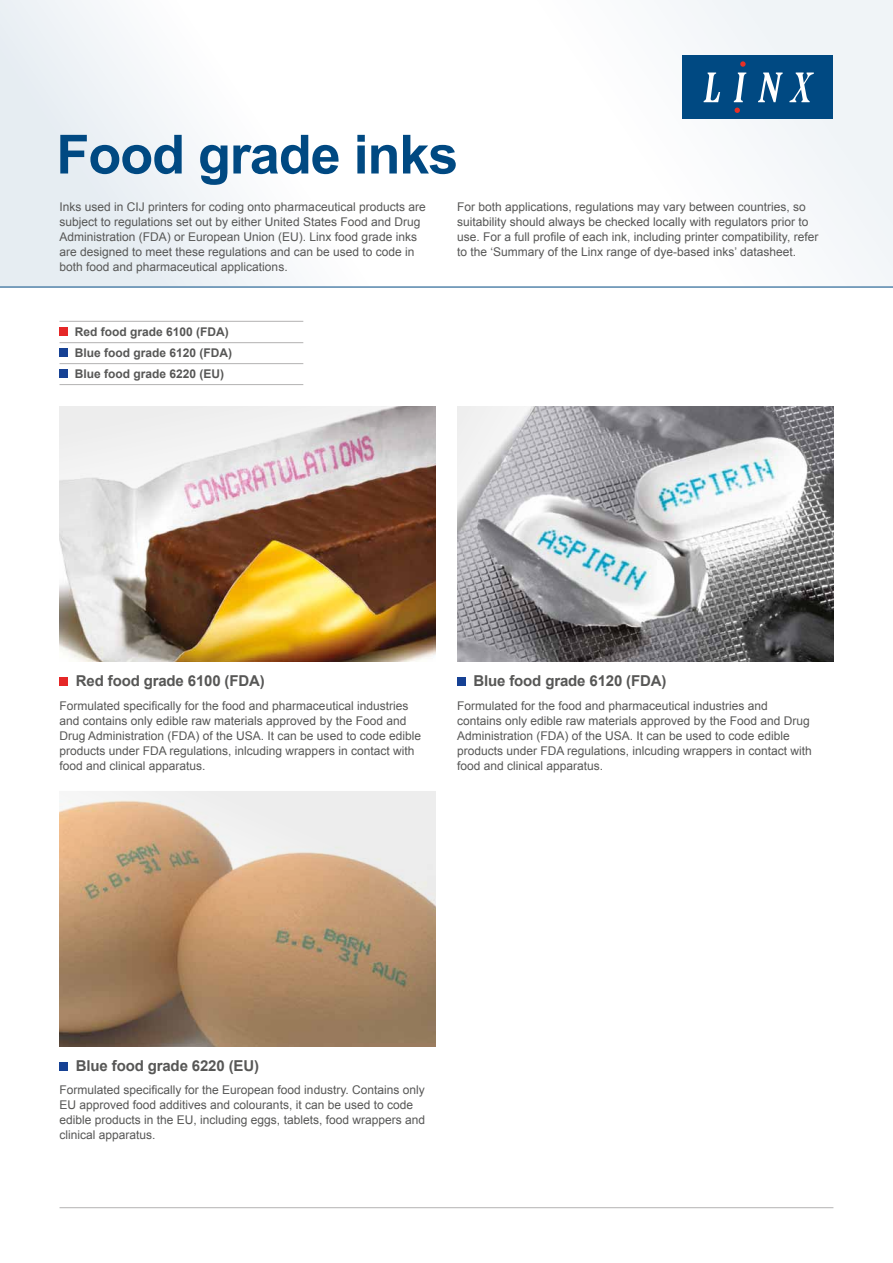
<style>
.page{position:relative;width:893px;height:1263px;background:#fff}
.page>*{position:absolute;margin:0;border:0;box-sizing:border-box;transform-origin:0 0}
.t1{font:700 54px "Arial";letter-spacing:-.02em;color:#004982}
.t2{font:700 15px "Arial";letter-spacing:-.01em;color:#575756}
.t3{font:12px/15px "Arial";color:#575756}
.t4{font:700 12px/21px "Arial";color:#575756}
</style>
<div class="page">
<div style="left:0;top:0;width:893px;height:287px;background:linear-gradient(to right,#f3f6f9,#fdfdfe)"></div>
<hr style="left:0;top:287px;width:893px;height:1px;background:#004982">
<hr style="left:60px;top:1207px;width:773px;height:1px;background:#b3b2b2">
<div style="left:682px;top:55px;width:151px;height:64px;background:#004982"></div>
<svg style="left:704px;top:73px;width:16px;height:29px"></svg>
<svg style="left:734px;top:73px;width:12px;height:29px"></svg>
<svg style="left:758px;top:73px;width:25px;height:29px"></svg>
<svg style="left:789px;top:73px;width:25px;height:29px"></svg>
<svg style="left:740px;top:61px;width:6px;height:6px"></svg>
<svg style="left:735px;top:108px;width:5px;height:5px"></svg>
<hr style="left:60px;top:321px;width:243px;height:1px;background:#b3b2b2">
<hr style="left:60px;top:342px;width:243px;height:1px;background:#b3b2b2">
<hr style="left:60px;top:363px;width:243px;height:1px;background:#b3b2b2">
<hr style="left:60px;top:384px;width:243px;height:1px;background:#b3b2b2">
<div style="left:60px;top:327px;width:8px;height:9px;background:#e52727"></div>
<div style="left:60px;top:348px;width:8px;height:9px;background:#164194"></div>
<div style="left:60px;top:369px;width:8px;height:9px;background:#164194"></div>
<svg style="left:457px;top:406px;width:376px;height:255px;background:#a0a2a5"></svg>
<div style="left:60px;top:677px;width:8px;height:9px;background:#e52727"></div>
<div style="left:457px;top:677px;width:9px;height:9px;background:#164194"></div>
<svg style="left:60px;top:791px;width:376px;height:255px;background:#bd9f83"></svg>
<div style="left:60px;top:1062px;width:8px;height:9px;background:#164194"></div>
<img style="left:60px;top:406px;width:376px;height:255px">
<h1 class="t1" style="left:56px;top:119px;width:403px">Food grade inks</h1>
<p class="t3" style="left:60px;top:199px;width:368px">Inks used in CIJ printers for coding onto pharmaceutical products are subject to regulations set out by either United States Food and Drug Administration (FDA) or European Union (EU). Linx food grade inks are designed to meet these regulations and can be used to code in both food and pharmaceutical applications.</p>
<p class="t3" style="left:457px;top:199px;width:363px">For both applications, regulations may vary between countries, so suitability should always be checked locally with regulators prior to use. For a full profile of each ink, including printer compatibility, refer to the ‘Summary of the Linx range of dye-based inks’ datasheet.</p>
<p class="t4" style="left:75px;top:322px;width:159px">Red food grade 6100 (FDA)<br>Blue food grade 6120 (FDA)<br>Blue food grade 6220 (EU)</p>
<p class="t2" style="left:76px;top:671px;width:190px">Red food grade 6100 (FDA)</p>
<p class="t3" style="left:60px;top:698px;width:363px">Formulated specifically for the food and pharmaceutical industries and contains only edible raw materials approved by the Food and Drug Administration (FDA) of the USA. It can be used to code edible products under FDA regulations, inlcuding wrappers in contact with food and clinical apparatus.</p>
<p class="t2" style="left:473px;top:671px;width:194px">Blue food grade 6120 (FDA)</p>
<p class="t3" style="left:457px;top:698px;width:356px">Formulated for the food and pharmaceutical industries and contains only edible raw materials approved by the Food and Drug Administration (FDA) of the USA. It can be used to code edible products under FDA regulations, inlcuding wrappers in contact with food and clinical apparatus.</p>
<p class="t2" style="left:76px;top:1056px;width:185px">Blue food grade 6220 (EU)</p>
<p class="t3" style="left:60px;top:1083px;width:367px">Formulated specifically for the European food industry. Contains only EU approved food additives and colourants, it can be used to code edible products in the EU, including eggs, tablets, food wrappers and clinical apparatus.</p>
</div>
